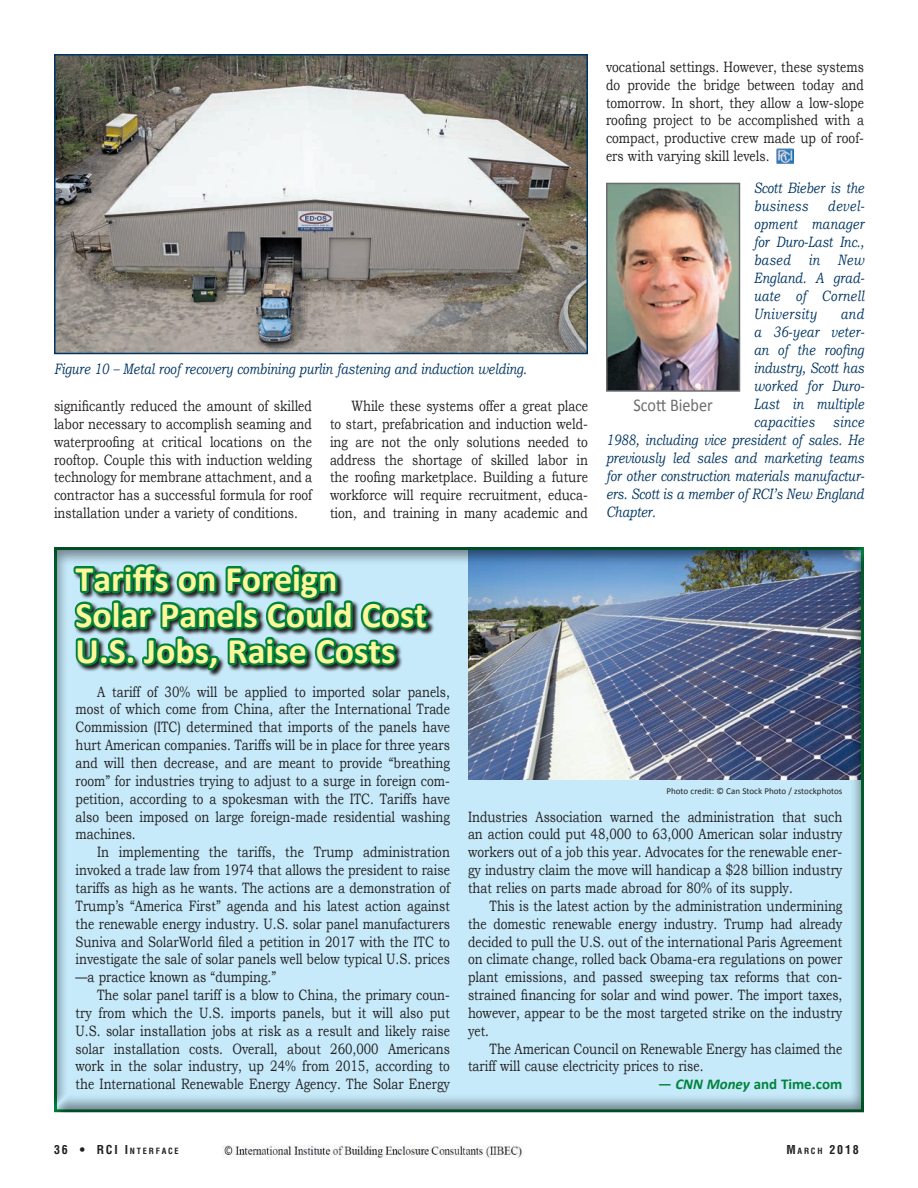
<style>
.page{position:relative;width:918px;height:1188px;background:#fff}
.page>*{position:absolute;margin:0;border:0;box-sizing:border-box;transform-origin:0 0}
.t1{font:700 36px/36px "Calibri";color:#fff79a}
.t2{font:18px "Calibri";color:#6c6d70;scale:.9 1}
.t3{font:15px/17.9px "Bookman Old Style";color:#231f20;text-align:justify;scale:.8 1}
.t4{font:italic 15px/18px "Bookman Old Style";color:#003562;scale:.8 1}
.t5{font:italic 15px "Bookman Old Style";letter-spacing:.02em;color:#003562;scale:.8 1}
.t6{font:700 15px "Calibri";color:#00833d}
.t7{font:italic 15px "Bookman Old Style";letter-spacing:.03em;color:#003562;scale:.8 1}
.t8{font:700 condensed 12px "Helvetica";color:#231f20}
.t9{font:9px "Calibri";color:#231f20}
.t10{font:700 condensed 8.4px "Helvetica";letter-spacing:.215em;color:#231f20}
.s1{font-style:italic}
.s2{font-size:12px}
.s3{font-size:8.4px}
</style>
<div class="page">
<img style="left:777px;top:148px;width:16px;height:15px">
<img style="left:609px;top:186px;width:128px;height:203px">
<div style="left:606px;top:183px;width:134px;height:209px;border:2px solid #6c6d70"></div>
<img style="left:57px;top:57px;width:528px;height:294px">
<div style="left:54px;top:54px;width:534px;height:300px;border:2px solid #003562"></div>
<div style="left:52px;top:544px;width:814px;height:569px;background:#231f20;opacity:.5"></div>
<svg style="left:70px;top:560px;width:362px;height:129px;background:#6baf9d"></svg>
<img style="left:223px;top:1145px;width:299px;height:13px">
<p class="t4" style="left:54px;top:359px;width:593px">Figure 10 – Metal roof recovery combining purlin fastening and induction welding.</p>
<p class="t3" style="left:54px;top:397px;width:324px">significantly reduced the amount of skilled labor necessary to accomplish seaming and waterproofing at critical locations on the rooftop. Couple this with induction welding technology for membrane attachment, and a contractor has a successful formula for roof installation under a variety of conditions.</p>
<p class="t3" style="left:330px;top:397px;width:324px;text-indent:22px">While these systems offer a great place to start, prefabrication and induction weld&shy;ing are not the only solutions needed to address the shortage of skilled labor in the roofing marketplace. Building a future workforce will require recruitment, educa&shy;tion, and training in many academic and</p>
<p class="t3" style="left:606px;top:58px;width:324px">vocational settings. However, these systems do provide the bridge between today and tomorrow. In short, they allow a low-slope roofing project to be accomplished with a compact, productive crew made up of roof&shy;ers with varying skill levels.</p>
<p class="t4" style="left:754px;top:179px;width:139px">Scott Bieber is the business</p>
<p class="t4" style="left:754px;top:197px;width:140px;text-align:justify;text-indent:74px">devel&shy;opment manager for Duro-Last Inc., based in New England. A grad&shy;uate of Cornell University</p>
<p class="t4" style="left:840px;top:305px;width:31px">and</p>
<p class="t5" style="left:754px;top:322px;width:140px">a 36-year veter-</p>
<p class="t4" style="left:754px;top:341px;width:139px">an of the roofing</p>
<p class="t4" style="left:754px;top:359px;width:139px">industry, Scott has</p>
<p class="t4" style="left:754px;top:377px;width:140px">worked for Duro-</p>
<p class="t5" style="left:754px;top:394px;width:139px">Last in multiple</p>
<p class="t7" style="left:754px;top:412px;width:139px">capacities since</p>
<p class="t4" style="left:606px;top:431px;width:324px">1988, including vice president of sales. He</p>
<p class="t4" style="left:606px;top:449px;width:324px">previously led sales and marketing teams</p>
<p class="t4" style="left:606px;top:467px;width:324px">for other construction materials manufactur-</p>
<p class="t4" style="left:606px;top:485px;width:324px">ers. Scott is a member of RCI’s New England</p>
<p class="t4" style="left:606px;top:503px;width:64px">Chapter.</p>
<p class="t2" style="left:633px;top:394px;width:90px">Scott Bieber</p>
<h1 class="t1" style="left:76px;top:559px;width:353px">Tariffs on Foreign<br>Solar Panels Could Cost<br>U.S. Jobs, Raise Costs</h1>
<p class="t3" style="left:76px;top:683px;width:470px;text-indent:22px">A tariff of 30% will be applied to imported solar panels, most of which come from China, after the International Trade Commission (ITC) determined that imports of the panels have hurt American companies. Tariffs will be in place for three years and will then decrease, and are meant to provide “breathing room” for industries trying to adjust to a surge in foreign com&shy;petition, according to a spokesman with the ITC. Tariffs have also been imposed on large foreign-made residential washing machines.</p>
<p class="t3" style="left:76px;top:843px;width:470px;text-indent:22px">In implementing the tariffs, the Trump administration invoked a trade law from 1974 that allows the president to raise tariffs as high as he wants. The actions are a demonstration of Trump’s “America First” agenda and his latest action against the renewable energy industry. U.S. solar panel manufacturers Suniva and SolarWorld filed a petition in 2017 with the ITC to investigate the sale of solar panels well below typical U.S. prices —a practice known as “dumping.”</p>
<p class="t3" style="left:76px;top:986px;width:470px;text-indent:22px">The solar panel tariff is a blow to China, the primary coun&shy;try from which the U.S. imports panels, but it will also put U.S. solar installation jobs at risk as a result and likely raise solar installation costs. Overall, about 260,000 Americans work in the solar industry, up 24% from 2015, according to the International Renewable Energy Agency. The Solar Energy</p>
<p class="t9" style="left:667px;top:785px;width:177px">Photo credit: © Can Stock Photo / zstockphotos</p>
<p class="t3" style="left:468px;top:808px;width:470px">Industries Association warned the administration that such an action could put 48,000 to 63,000 American solar industry workers out of a job this year. Advocates for the renewable ener&shy;gy industry claim the move will handicap a $28 billion industry that relies on parts made abroad for 80% of its supply.</p>
<p class="t3" style="left:468px;top:897px;width:470px;text-indent:22px">This is the latest action by the administration undermining the domestic renewable energy industry. Trump had already decided to pull the U.S. out of the international Paris Agreement on climate change, rolled back Obama-era regulations on power plant emissions, and passed sweeping tax reforms that con&shy;strained financing for solar and wind power. The import taxes, however, appear to be the most targeted strike on the industry yet.</p>
<p class="t3" style="left:468px;top:1040px;width:470px;text-indent:22px">The American Council on Renewable Energy has claimed the tariff will cause electricity prices to rise.</p>
<p class="t6" style="left:658px;top:1075px;width:186px">— <span class="s1">CNN Money</span> and Time.com</p>
<p class="t10" style="left:54px;top:1146px;width:126px"><span class="s2">36 • RCI I</span>NTERFACE</p>
<p class="t8" style="left:786px;top:1143px;width:74px">M<span class="s3">ARC H</span> 2018</p>
</div>
